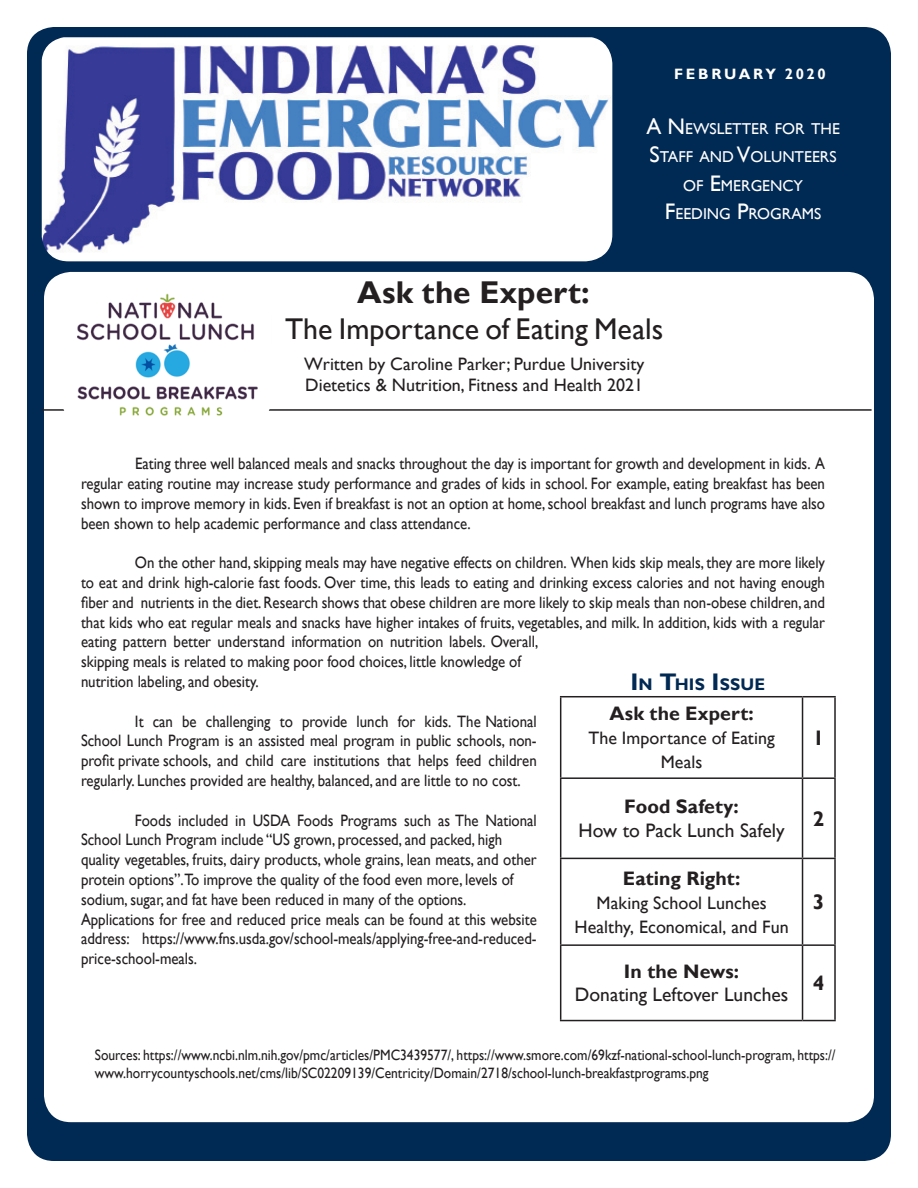
<style>
.page{position:relative;width:918px;height:1188px;background:#fff}
.page>*{position:absolute;margin:0;border:0;box-sizing:border-box;transform-origin:0 0}
.t1{font:700 31.5px "Gill Sans";letter-spacing:.005em;color:#231f20}
.t2{font:30px "Gill Sans";color:#231f20}
.t3{font:700 21px "Gill Sans";color:#231f20}
.t4{font:700 19.5px "Gill Sans";letter-spacing:.005em;color:#231f20}
.t5{font:19.5px "Gill Sans";color:#231f20}
.t6{font:18px/24px "Gill Sans";color:#231f20;text-align:center}
.t7{font:700 16.8px "Gill Sans";letter-spacing:.01em;color:#002953}
.t8{font:16.5px/19.8px "Gill Sans";color:#231f20;text-align:justify;scale:.9 1}
.t9{font:15.75px/28.5px "Gill Sans";color:#fff;text-align:center}
.t10{font:15px/18px "Gill Sans";color:#231f20;scale:.9 1}
.t11{font:700 15px "Gill Sans";letter-spacing:.175em;color:#fff}
.s1{font-size:22.5px}
.s2{font-size:24px}
</style>
<div class="page">
<div style="left:27px;top:27px;width:864px;height:1134px;background:#002953;border-radius:27px"></div>
<div style="left:44px;top:272px;width:830px;height:850px;background:#fff;border-radius:27px"></div>
<hr style="left:42px;top:409px;width:830px;height:2px;background:#231f20">
<img style="left:42px;top:37px;width:570px;height:224px">
<hr style="left:560px;top:696px;width:243px;height:1px;background:#231f20">
<hr style="left:560px;top:697px;width:1px;height:80px;background:#231f20">
<hr style="left:803px;top:696px;width:33px;height:1px;background:#231f20">
<hr style="left:802px;top:697px;width:1px;height:80px;background:#231f20">
<hr style="left:834px;top:697px;width:2px;height:80px;background:#231f20">
<hr style="left:560px;top:777px;width:243px;height:2px;background:#231f20">
<hr style="left:560px;top:779px;width:1px;height:79px;background:#231f20">
<hr style="left:803px;top:777px;width:33px;height:2px;background:#231f20">
<hr style="left:802px;top:779px;width:1px;height:79px;background:#231f20">
<hr style="left:834px;top:779px;width:2px;height:79px;background:#231f20">
<hr style="left:560px;top:858px;width:243px;height:1px;background:#231f20">
<hr style="left:560px;top:859px;width:1px;height:85px;background:#231f20">
<hr style="left:803px;top:858px;width:33px;height:1px;background:#231f20">
<hr style="left:802px;top:859px;width:1px;height:85px;background:#231f20">
<hr style="left:834px;top:859px;width:2px;height:85px;background:#231f20">
<hr style="left:560px;top:944px;width:243px;height:2px;background:#231f20">
<hr style="left:560px;top:946px;width:1px;height:74px;background:#231f20">
<hr style="left:803px;top:944px;width:33px;height:2px;background:#231f20">
<hr style="left:802px;top:946px;width:1px;height:74px;background:#231f20">
<hr style="left:834px;top:946px;width:2px;height:74px;background:#231f20">
<hr style="left:560px;top:1020px;width:243px;height:1px;background:#231f20">
<hr style="left:803px;top:1020px;width:33px;height:1px;background:#231f20">
<img style="left:62px;top:293px;width:209px;height:123px">
<p class="t11" style="left:674px;top:65px;width:153px">FEBRUARY 2020</p>
<p class="t9" style="left:646px;top:114px;width:195px"><span class="s1">A N</span>EWSLETTER FOR THE<br><span class="s1">S</span>TAFF AN D <span class="s1">V</span>OLUNTEERS<br>OF <span class="s1">E</span>MERGENCY<br><span class="s1">-F</span>EEDING <span class="s1">P</span>ROGRAMS</p>
<p class="t1" style="left:357px;top:274px;width:234px">Ask the Expert:</p>
<p class="t2" style="left:285px;top:312px;width:380px">The Importance of Eating Meals</p>
<p class="t6" style="left:304px;top:352px;width:342px">Written by Caroline Parker; Purdue University</p>
<p class="t6" style="left:305px;top:374px;width:339px">Dietetics &amp; Nutrition, Fitness and Health 2021</p>
<p class="t8" style="left:81px;top:454px;width:828px;text-indent:54px">Eating three well balanced meals and snacks throughout the day is important for growth and development in kids. A regular eating routine may increase study performance and grades of kids in school. For example, eating breakfast has been shown to improve memory in kids. Even if breakfast is not an option at home, school breakfast and lunch programs have also been shown to help academic performance and class attendance.</p>
<p class="t8" style="left:81px;top:553px;width:828px;text-align:left;text-indent:54px">On the other hand, skipping meals may have negative effects on children. When kids skip meals, they are more likely to eat and drink high-calorie fast foods. Over time, this leads to eating and drinking excess calories and not having enough fiber and nutrients in the diet. Research shows that obese children are more likely to skip meals than non-obese children, and that kids who eat regular meals and snacks have higher intakes of fruits, vegetables, and milk. In addition, kids with a regular eating pattern better understand information on nutrition labels. Overall,<br>skipping meals is related to making poor food choices, little knowledge of</p>
<p class="t8" style="left:81px;top:672px;width:199px">nutrition labeling, and obesity.</p>
<p class="t8" style="left:81px;top:711px;width:508px;text-indent:54px">It can be challenging to provide lunch for kids. The National School Lunch Program is an assisted meal program in public schools, non&shy;profit private schools, and child care institutions that helps feed children regularly. Lunches provided are healthy, balanced, and are little to no cost.</p>
<p class="t8" style="left:81px;top:810px;width:508px;text-indent:54px">Foods included in USDA Foods Programs such as The National<br>School Lunch Program include “US grown, processed, and packed, high</p>
<p class="t8" style="left:81px;top:850px;width:508px">quality vegetables, fruits, dairy products, whole grains, lean meats, and other protein options”.To improve the quality of the food even more, levels of</p>
<p class="t8" style="left:81px;top:890px;width:430px">sodium, sugar, and fat have been reduced in many of the options.</p>
<p class="t8" style="left:81px;top:909px;width:508px">Applications for free and reduced price meals can be found at this website address: https://www.fns.usda.gov/school-meals/applying-free-and-reduced&shy;price-school-meals.</p>
<p class="t7" style="left:630px;top:674px;width:136px"><span class="s2">I</span>N <span class="s2">T</span>HIS <span class="s2">I</span>SSUE</p>
<p class="t4" style="left:609px;top:702px;width:146px">Ask the Expert:</p>
<p class="t6" style="left:588px;top:726px;width:188px">The Importance of Eating<br>Meals</p>
<p class="t3" style="left:813px;top:725px;width:13px">1</p>
<p class="t4" style="left:624px;top:795px;width:116px">Food Safety:</p>
<p class="t5" style="left:578px;top:819px;width:208px">How to Pack Lunch Safely</p>
<p class="t3" style="left:813px;top:806px;width:13px">2</p>
<p class="t4" style="left:623px;top:866px;width:119px">Eating Right:</p>
<p class="t6" style="left:575px;top:891px;width:216px">Making School Lunches<br>Healthy, Economical, and Fun</p>
<p class="t3" style="left:813px;top:889px;width:13px">3</p>
<p class="t4" style="left:624px;top:960px;width:117px">In the News:</p>
<p class="t5" style="left:575px;top:983px;width:215px">Donating Leftover Lunches</p>
<p class="t3" style="left:813px;top:970px;width:13px">4</p>
<p class="t10" style="left:95px;top:1046px;width:825px">Sources: https://www.ncbi.nlm.nih.gov/pmc/articles/PMC3439577/, https://www.smore.com/69kzf-national-school-lunch-program, https:// www.horrycountyschools.net/cms/lib/SC02209139/Centricity/Domain/2718/school-lunch-breakfastprograms.png</p>
</div>
